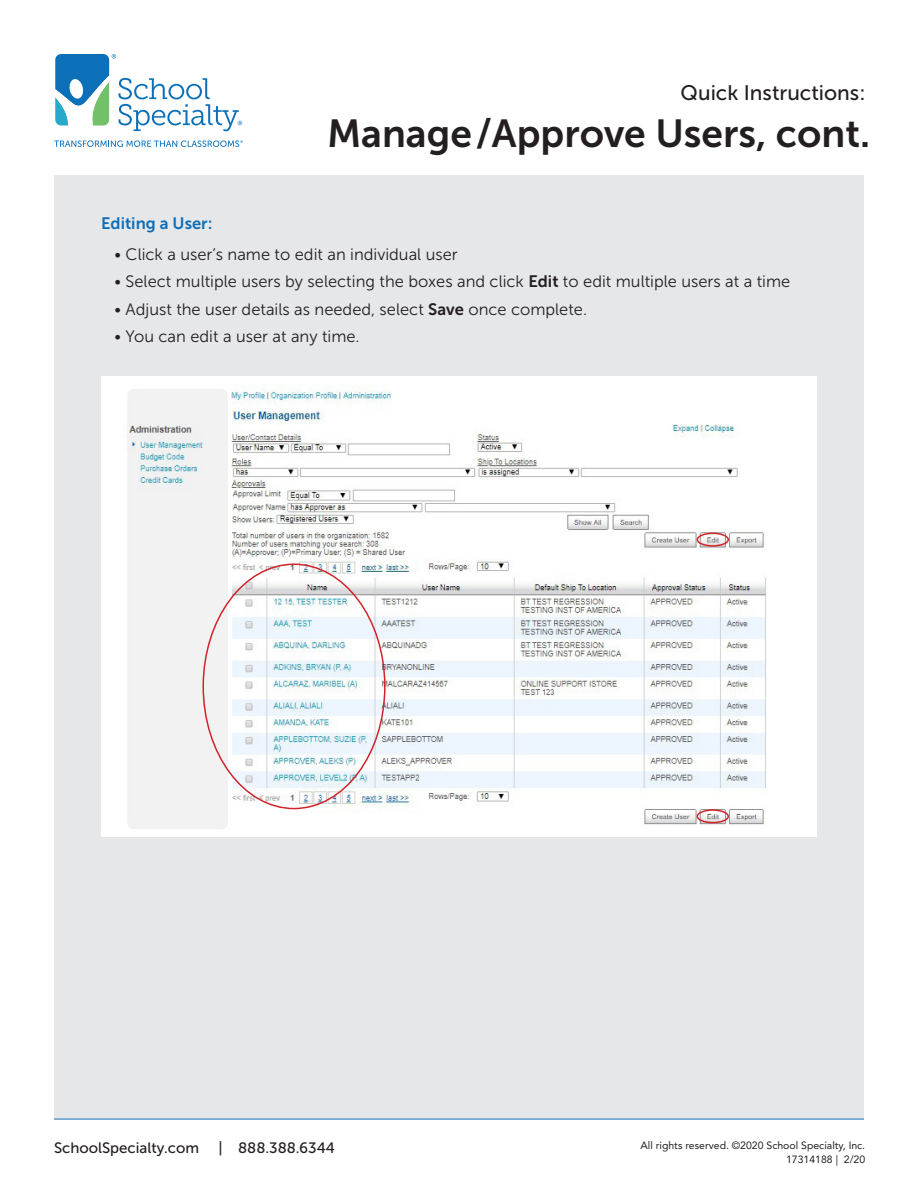
<style>
.page{position:relative;width:918px;height:1188px;background:#fff}
.page>*{position:absolute;margin:0;border:0;box-sizing:border-box;transform-origin:0 0}
.t1{font:39px "Museo Sans 700";color:#231f20}
.t2{font:21px "Museo Sans 500";color:#231f20}
.t3{font:16.5px "Museo Sans 300";color:#231f20}
.t4{font:16.5px "Museo Sans 700";color:#0f6eb8}
.t5{font:15px "Museo Sans 500";color:#231f20}
.t6{font:10.5px/13.5px "Avenir LT Std";color:#231f20;text-align:right}
.s1{font-family:"Museo Sans 700"}
</style>
<div class="page">
<div style="left:54px;top:176px;width:810px;height:943px;background:#e6e7e9"></div>
<div style="left:101px;top:377px;width:716px;height:460px;background:#fff"></div>
<img style="left:126px;top:384px;width:641px;height:445px">
<div style="left:697px;top:533px;width:32px;height:14px;border:2px solid #d1232a;border-radius:50%"></div>
<div style="left:697px;top:809px;width:32px;height:14px;border:2px solid #d1232a;border-radius:50%"></div>
<svg style="left:55px;top:54px;width:187px;height:77px"></svg>
<svg style="left:54px;top:140px;width:189px;height:7px"></svg>
<hr style="left:54px;top:1119px;width:810px;height:1px;background:#0f6eb8">
<p class="t2" style="left:681px;top:81px;width:186px">Quick Instructions:</p>
<p class="t1" style="left:327px;top:112px;width:545px">Manage/Approve Users, cont.</p>
<p class="t4" style="left:101px;top:215px;width:113px">Editing a User:</p>
<p class="t3" style="left:115px;top:246px;width:345px">• Click a user’s name to edit an individual user</p>
<p class="t3" style="left:115px;top:273px;width:677px">• Select multiple users by selecting the boxes and click <span class="s1">Edit</span> to edit multiple users at a time</p>
<p class="t3" style="left:115px;top:300px;width:474px">• Adjust the user details as needed, select <span class="s1">Save</span> once complete.</p>
<p class="t3" style="left:115px;top:327px;width:247px">• You can edit a user at any time.</p>
<p class="t5" style="left:54px;top:1140px;width:147px">SchoolSpecialty.com</p>
<p class="t5" style="left:219px;top:1140px;width:118px">| 888.388.6344</p>
<p class="t6" style="left:641px;top:1139px;width:226px">All rights reserved. ©2020 School Specialty, Inc.<br>17314188 | 2/20</p>
</div>
